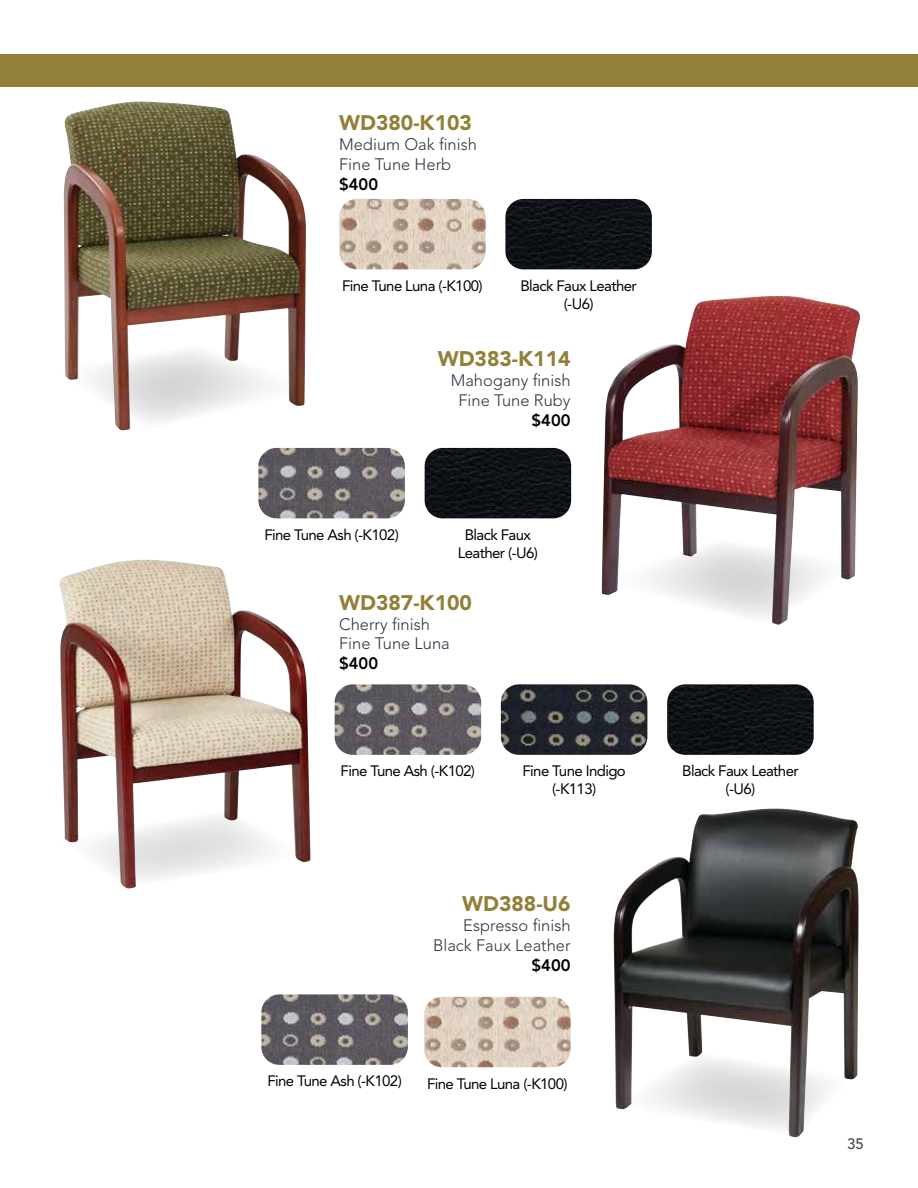
<style>
.page{position:relative;width:918px;height:1188px;background:#fff}
.page>*{position:absolute;margin:0;border:0;box-sizing:border-box;transform-origin:0 0}
.t1{font:900 21px "Avenir LT Std";color:#938038}
.t2{font:300 16.5px/19.8px "Avenir LT Std";color:#303643}
.t3{font:800 16.5px "Avenir LT Std";color:#000}
.t4{font:15px/18px "Avenir LT Std";letter-spacing:-.04em;color:#000;text-align:center}
.t5{font:500 15px "Avenir LT Std";color:#48484a}
</style>
<div class="page">
<div style="left:0;top:54px;width:918px;height:32px;background:#938038"></div>
<img style="left:339px;top:199px;width:147px;height:70px">
<img style="left:424px;top:997px;width:147px;height:70px">
<img style="left:258px;top:448px;width:147px;height:70px">
<img style="left:261px;top:994px;width:147px;height:71px">
<img style="left:335px;top:684px;width:146px;height:71px">
<img style="left:505px;top:199px;width:147px;height:70px">
<img style="left:425px;top:448px;width:146px;height:70px">
<img style="left:501px;top:684px;width:146px;height:71px">
<img style="left:667px;top:684px;width:147px;height:71px">
<img style="left:63px;top:102px;width:243px;height:328px">
<img style="left:59px;top:560px;width:252px;height:328px">
<img style="left:602px;top:296px;width:258px;height:329px">
<img style="left:614px;top:808px;width:245px;height:329px">
<h1 class="t1" style="left:339px;top:110px;width:134px">WD380-K103</h1>
<p class="t2" style="left:339px;top:135px;width:139px">Medium Oak finish<br>Fine Tune Herb</p>
<p class="t3" style="left:339px;top:174px;width:41px">$400</p>
<p class="t4" style="left:342px;top:277px;width:142px">Fine Tune Luna (-K100)</p>
<p class="t4" style="left:520px;top:277px;width:118px">Black Faux Leather (-U6)</p>
<h1 class="t1" style="left:438px;top:346px;width:134px">WD383-K114</h1>
<p class="t2" style="left:451px;top:371px;width:121px;text-align:center">Mahogany finish<br>Fine Tune Ruby</p>
<p class="t3" style="left:532px;top:410px;width:41px">$400</p>
<p class="t4" style="left:264px;top:526px;width:136px">Fine Tune Ash (-K102)</p>
<p class="t4" style="left:458px;top:526px;width:82px">Black Faux<br>Leather (-U6)</p>
<h1 class="t1" style="left:339px;top:590px;width:134px">WD387-K100</h1>
<p class="t2" style="left:339px;top:614px;width:112px">Cherry finish<br>Fine Tune Luna</p>
<p class="t3" style="left:339px;top:654px;width:41px">$400</p>
<p class="t4" style="left:341px;top:762px;width:136px">Fine Tune Ash (-K102)</p>
<p class="t4" style="left:523px;top:762px;width:105px">Fine Tune Indigo (-K113)</p>
<p class="t4" style="left:682px;top:762px;width:118px">Black Faux Leather (-U6)</p>
<h1 class="t1" style="left:462px;top:891px;width:110px">WD388-U6</h1>
<p class="t2" style="left:433px;top:915px;width:139px;text-align:right">Espresso finish<br>Black Faux Leather</p>
<p class="t3" style="left:532px;top:955px;width:41px">$400</p>
<p class="t4" style="left:267px;top:1072px;width:136px">Fine Tune Ash (-K102)</p>
<p class="t4" style="left:427px;top:1075px;width:142px">Fine Tune Luna (-K100)</p>
<p class="t5" style="left:847px;top:1135px;width:18px">35</p>
</div>
